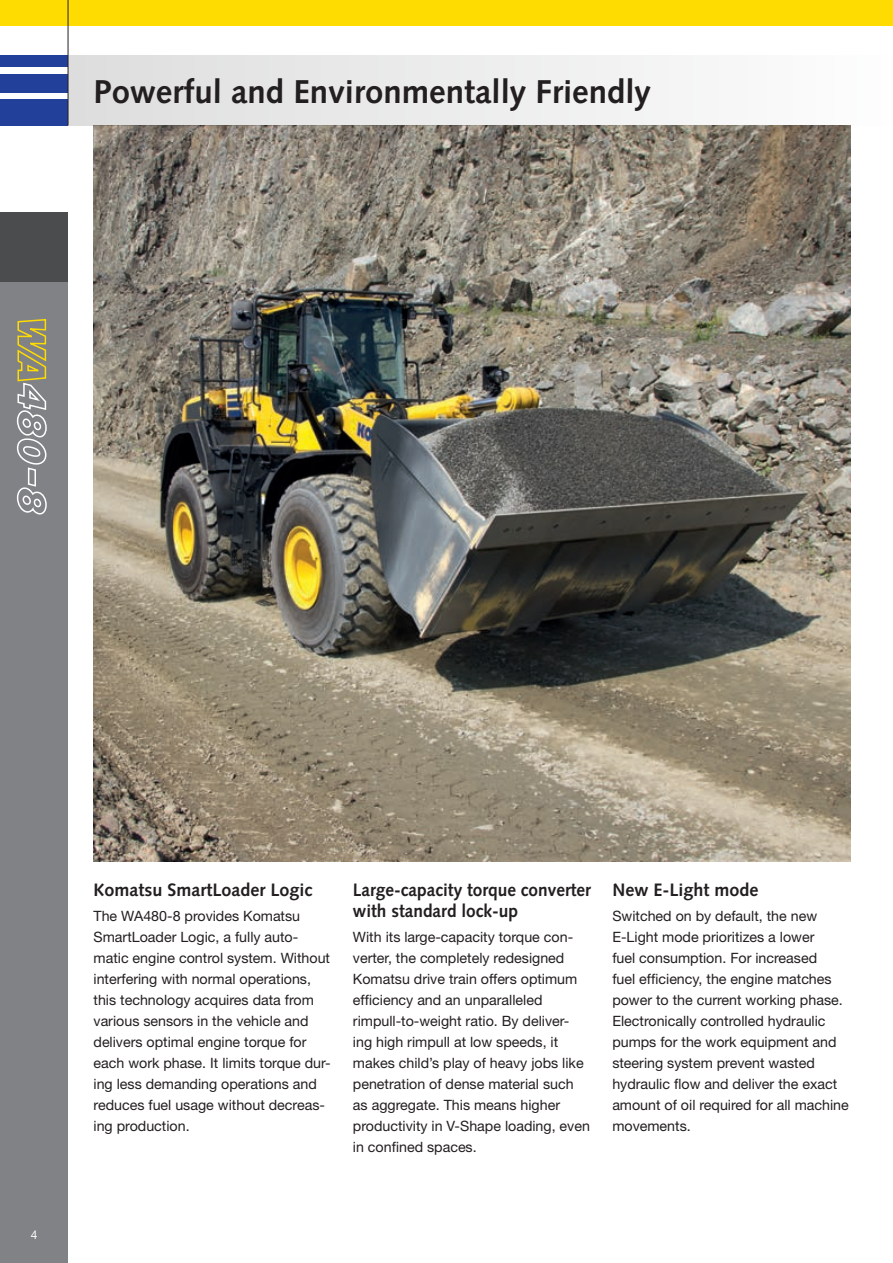
<style>
.page{position:relative;width:893px;height:1263px;background:#fff}
.page>*{position:absolute;margin:0;border:0;box-sizing:border-box;transform-origin:0 0}
.t1{font:700 33px "Syntax LTCE";color:#231f20}
.t2{font:700 18px/21px "Syntax LTCE";color:#231f20;scale:.96 1}
.t3{font:700 18px "Syntax LTCE";color:#231f20}
.t4{font:14.25px/21px "Helvetica Neue LT Pro";color:#231f20}
.t5{font:12px "Helvetica Neue LT Pro";color:#fff}
</style>
<div class="page">
<img style="left:94px;top:125px;width:756px;height:736px">
<div style="left:0;top:213px;width:68px;height:1050px;background:#808285"></div>
<div style="left:0;top:99px;width:68px;height:26px;background:#223f99"></div>
<div style="left:0;top:74px;width:68px;height:18px;background:#223f99"></div>
<div style="left:0;top:55px;width:68px;height:12px;background:#223f99"></div>
<div style="left:0;top:0;width:893px;height:26px;background:#ffdc01"></div>
<div style="left:0;top:213px;width:68px;height:69px;background:#4b4c4d"></div>
<div style="left:68px;top:55px;width:825px;height:70px;background:linear-gradient(to right,#ddddde,#fdfdfe)"></div>
<hr style="left:68px;top:0;width:1px;height:125px;background:#231f20">
<svg style="left:16px;top:319px;width:31px;height:196px"></svg>
<h1 class="t1" style="left:94px;top:73px;width:559px">Powerful and Environmentally Friendly</h1>
<p class="t5" style="left:31px;top:1227px;width:8px">4</p>
<p class="t3" style="left:94px;top:879px;width:220px">Komatsu SmartLoader Logic</p>
<p class="t4" style="left:94px;top:905px;width:239px">The WA480-8 provides Komatsu SmartLoader Logic, a fully auto&shy;matic engine control system. Without interfering with normal operations, this technology acquires data from various sensors in the vehicle and delivers optimal engine torque for each work phase. It limits torque dur&shy;ing less demanding operations and reduces fuel usage without decreas&shy;ing production.</p>
<p class="t2" style="left:353px;top:879px;width:250px">Large-capacity torque converter with standard lock-up</p>
<p class="t4" style="left:353px;top:926px;width:239px">With its large-capacity torque con&shy;verter, the completely redesigned Komatsu drive train offers optimum efficiency and an unparalleled rimpull-to-weight ratio. By deliver&shy;ing high rimpull at low speeds, it makes child’s play of heavy jobs like penetration of dense material such as aggregate. This means higher productivity in V-Shape loading, even in confined spaces.</p>
<p class="t3" style="left:612px;top:879px;width:148px">New E-Light mode</p>
<p class="t4" style="left:612px;top:905px;width:238px">Switched on by default, the new<br>E-Light mode prioritizes a lower<br>fuel consumption. For increased<br>fuel efficiency, the engine matches power to the current working phase.<br>Electronically controlled hydraulic pumps for the work equipment and steering system prevent wasted hydraulic flow and deliver the exact amount of oil required for all machine movements.</p>
</div>
